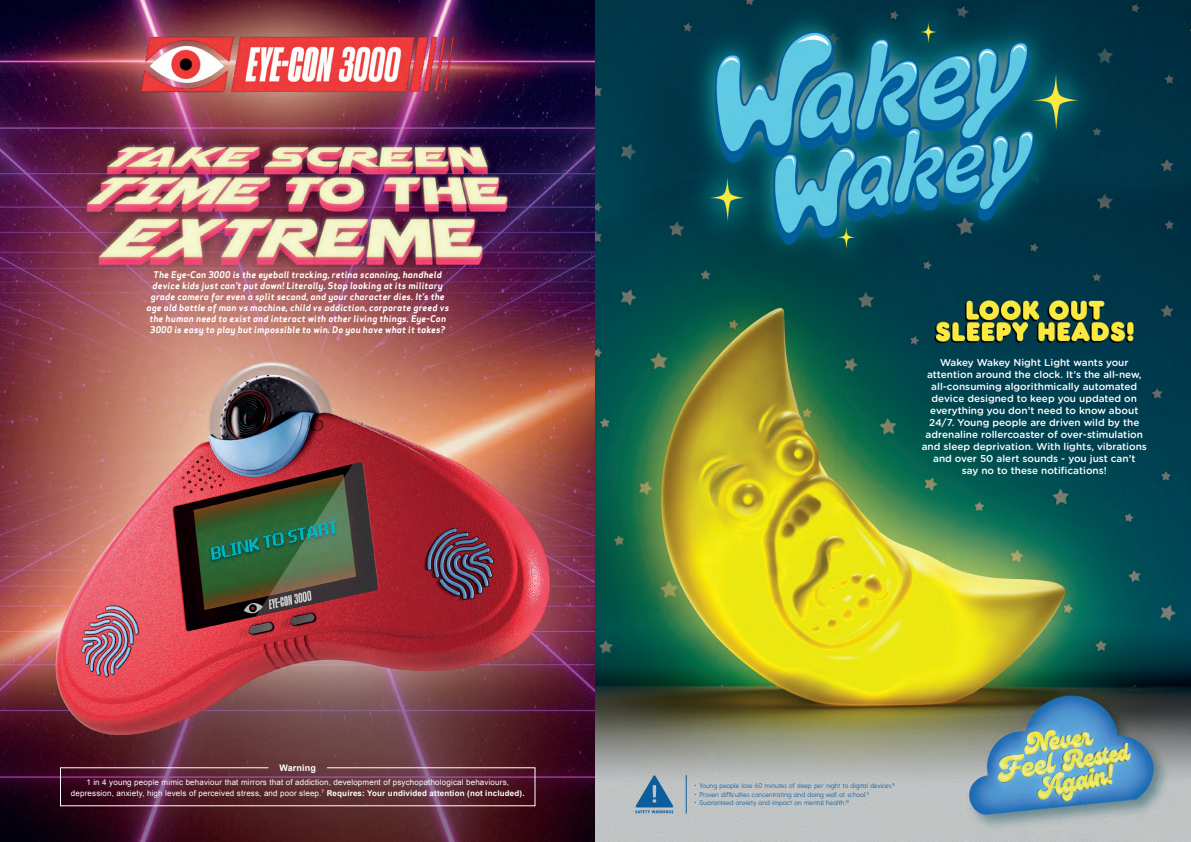
<style>
.page{position:relative;width:1191px;height:842px;background:#fff}
.page>*{position:absolute;margin:0;border:0;box-sizing:border-box;transform-origin:0 0}
.t1{font:500 10px/12px "Gotham Rounded";color:#fff;text-align:center}
.t2{font:9px/11px "Apex Sans Bold Italic T";letter-spacing:.02em;color:#fff;text-align:center}
.t3{font:700 9px "Arial";letter-spacing:.02em;color:#fff}
.t4{font:8px/11px "Arial";letter-spacing:.02em;color:#fff;text-align:center}
.t5{font:300 7px "Rodger";color:#0d5d9c}
.s1{font-weight:700}
</style>
<div class="page">
<img style="left:0;top:0;width:595px;height:842px">
<svg style="left:60px;top:767px;width:475px;height:39px;background:#602f3d"></svg>
<img style="left:595px;top:0;width:596px;height:842px">
<hr style="left:685px;top:775px;width:1px;height:39px;background:#0d5d9c">
<svg style="left:635px;top:775px;width:38px;height:38px"></svg>
<p class="t2" style="left:146px;top:269px;width:304px">The Eye-Con 3000 is the eyeball tracking, retina scanning, handheld device kids just can’t put down! Literally. Stop looking at its military grade camera for even a split second, and your character dies. It’s the age old battle of man vs machine, child vs addiction, corporate greed vs the human need to exist and interact with other living things. Eye-Con 3000 is easy to play but impossible to win. Do you have what it takes?</p>
<p class="t3" style="left:279px;top:762px;width:38px">Warning</p>
<p class="t4" style="left:71px;top:777px;width:455px">1 in 4 young people mimic behaviour that mirrors that of addiction, development of psychopathological behaviours, depression, anxiety, high levels of perceived stress, and poor sleep.<sup>7</sup> <span class="s1">Requires: Your undivided attention (not included).</span></p>
<p class="t1" style="left:921px;top:356px;width:227px">Wakey Wakey Night Light wants your attention around the clock. It’s the all-new, all-consuming algorithmically automated device designed to keep you updated on everything you don’t need to know about 24/7. Young people are driven wild by the adrenaline rollercoaster of over-stimulation and sleep deprivation. With lights, vibrations and over 50 alert sounds - you just can’t<br>say no to these notifications!</p>
<p class="t5" style="left:694px;top:782px;width:202px">• Young people lose 60 minutes of sleep per night to digital devices.<sup>8</sup></p>
<p class="t5" style="left:694px;top:790px;width:177px">• Proven difficulties concentrating and doing well at school.<sup>9</sup></p>
<p class="t5" style="left:694px;top:799px;width:157px">• Guaranteed anxiety and impact on mental health.<sup>10</sup></p>
</div>
